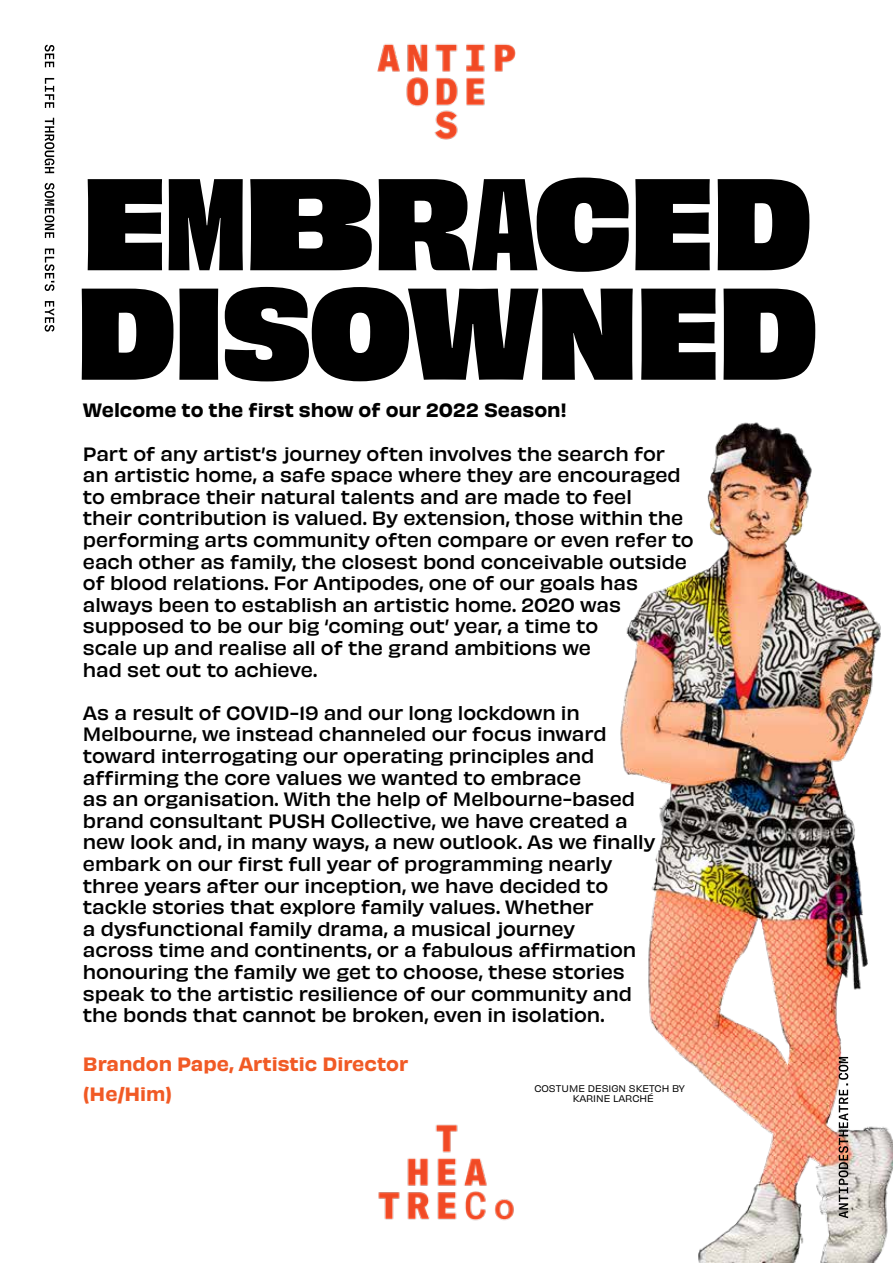
<style>
.page{position:relative;width:893px;height:1263px;background:#fff}
.page>*{position:absolute;margin:0;border:0;box-sizing:border-box;transform-origin:0 0}
.t1{font:121.5px/109.5px "Obviously Blck";letter-spacing:-.015em;color:#000}
.t2{font:500 18px/21.6px "Obviously";letter-spacing:-.01em;color:#000}
.t3{font:18px "Obviously Semi";letter-spacing:-.005em;color:#000}
.t4{font:18px/30px "Obviously Semi";color:#f15a25}
.t5{font:9px/10.8px "Obviously";color:#000}
.s1{font-family:"Obviously Narw Blck"}
.s2{font-family:"Obviously Wide Blck"}
</style>
<div class="page">
<img style="left:377px;top:44px;width:139px;height:96px">
<img style="left:378px;top:1124px;width:136px;height:97px">
<svg style="left:45px;top:45px;width:9px;height:287px"></svg>
<img style="left:620px;top:422px;width:273px;height:841px">
<svg style="left:839px;top:1057px;width:9px;height:161px"></svg>
<h1 class="t1" style="left:77px;top:157px;width:743px">E<span class="s1">M</span><span class="s2">B</span>R<span class="s1">A</span>CED<br>DISOWNED</h1>
<p class="t3" style="left:83px;top:396px;width:485px">Welcome to the first show of our 2022 Season!</p>
<p class="t2" style="left:83px;top:441px;width:612px">Part of any artist’s journey often involves the search for an artistic home, a safe space where they are encouraged to embrace their natural talents and are made to feel<br>their contribution is valued. By extension, those within the performing arts community often compare or even refer to each other as family, the closest bond conceivable outside of blood relations. For Antipodes, one of our goals has always been to establish an artistic home. 2020 was supposed to be our big ‘coming out’ year, a time to<br>scale up and realise all of the grand ambitions we<br>had set out to achieve.</p>
<p class="t2" style="left:83px;top:700px;width:574px">As a result of COVID-19 and our long lockdown in Melbourne, we instead channeled our focus inward toward interrogating our operating principles and affirming the core values we wanted to embrace<br>as an organisation. With the help of Melbourne-based brand consultant PUSH Collective, we have created a new look and, in many ways, a new outlook. As we finally embark on our first full year of programming nearly three years after our inception, we have decided to tackle stories that explore family values. Whether<br>a dysfunctional family drama, a musical journey<br>across time and continents, or a fabulous affirmation honouring the family we get to choose, these stories speak to the artistic resilience of our community and the bonds that cannot be broken, even in isolation.</p>
<p class="t4" style="left:83px;top:1048px;width:327px">Brandon Pape, Artistic Director (He/Him)</p>
<p class="t5" style="left:573px;top:1082px;width:114px;text-indent:-39px">COSTUME DESIGN SKETCH BY<br>KARINE LARCHÉ</p>
</div>
